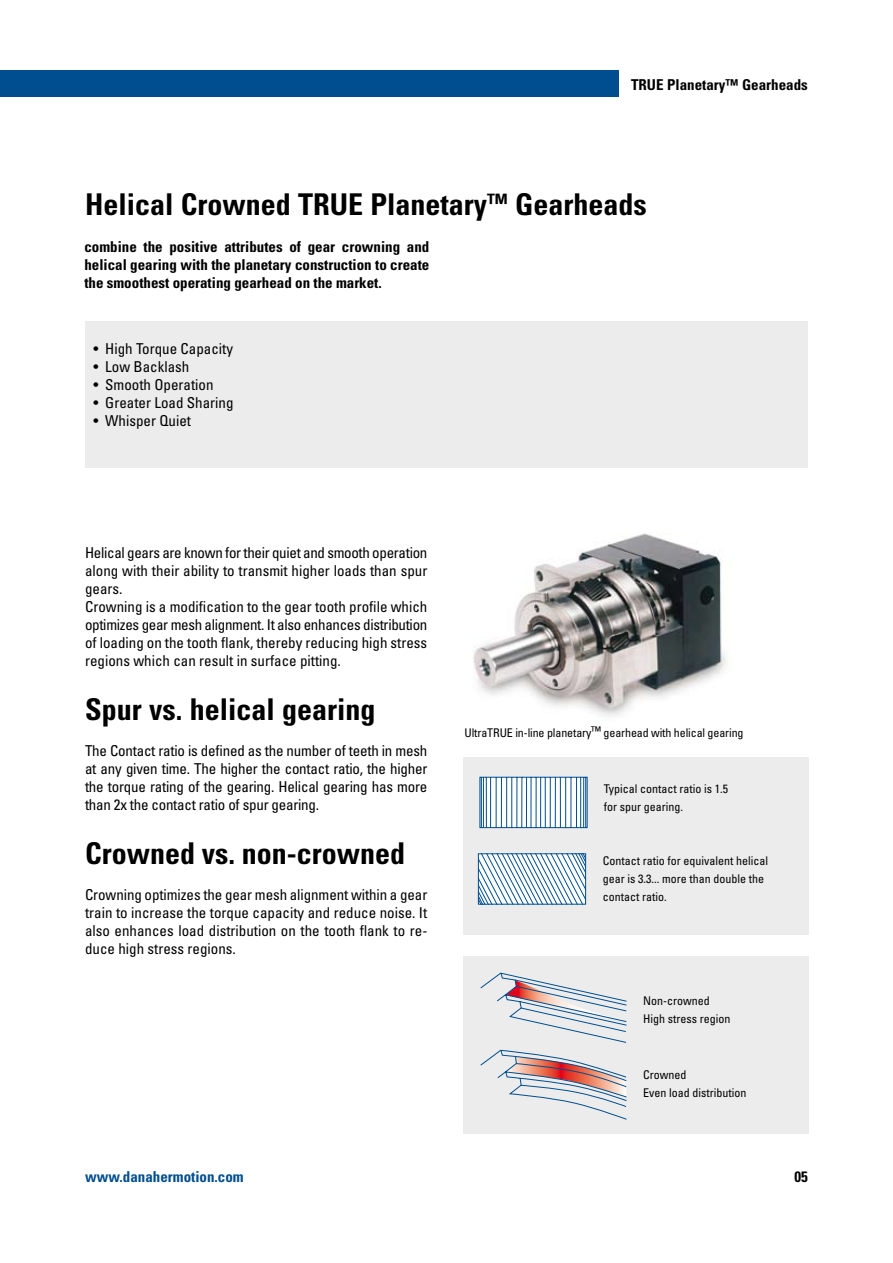
<style>
.page{position:relative;width:893px;height:1263px;background:#fff}
.page>*{position:absolute;margin:0;border:0;box-sizing:border-box;transform-origin:0 0}
.t1{font:700 condensed 30px "Univers";color:#000}
.t2{font:condensed 15px/18px "Univers";color:#000;text-align:justify}
.t3{font:700 condensed 15px/18px "Univers";color:#000;text-align:justify}
.t4{font:700 condensed 15px "Univers";color:#004e8f}
.t5{font:condensed 12px/18px "Univers";color:#000}
.s1{font-size:24px}
</style>
<div class="page">
<img style="left:473px;top:533px;width:254px;height:184px">
<div style="left:463px;top:758px;width:346px;height:177px;background:#ececed"></div>
<svg style="left:479px;top:776px;width:109px;height:52px;background:#bbcfe0"></svg>
<svg style="left:480px;top:855px;width:104px;height:47px;background:#c4d6e5"></svg>
<div style="left:478px;top:853px;width:108px;height:51px;border:1px solid #004e8f"></div>
<div style="left:463px;top:956px;width:346px;height:177px;background:#ececed"></div>
<svg style="left:480px;top:972px;width:147px;height:71px"></svg>
<svg style="left:480px;top:1049px;width:147px;height:71px"></svg>
<div style="left:86px;top:321px;width:722px;height:146px;background:#ececed"></div>
<div style="left:0;top:70px;width:619px;height:27px;background:#004e8f"></div>
<p class="t3" style="left:631px;top:75px;width:178px">TRUE Planetary™ Gearheads</p>
<h1 class="t1" style="left:85px;top:186px;width:563px">Helical Crowned TRUE Planetary<span class="s1">™</span> Gearheads</h1>
<p class="t3" style="left:84px;top:238px;width:347px">combine the positive attributes of gear crowning and helical gearing with the planetary construction to create the smoothest operating gearhead on the market.</p>
<p class="t2" style="left:94px;top:339px;width:141px">• High Torque Capacity</p>
<p class="t2" style="left:94px;top:357px;width:97px">• Low Backlash</p>
<p class="t2" style="left:94px;top:375px;width:121px">• Smooth Operation</p>
<p class="t2" style="left:94px;top:393px;width:141px">• Greater Load Sharing</p>
<p class="t2" style="left:94px;top:411px;width:99px">• Whisper Quiet</p>
<p class="t2" style="left:85px;top:543px;width:344px;text-align:left">Helical gears are known for their quiet and smooth operation along with their ability to transmit higher loads than spur gears.<br>Crowning is a modification to the gear tooth profile which optimizes gear mesh alignment. It also enhances distribution of loading on the tooth flank, thereby reducing high stress regions which can result in surface pitting.</p>
<h1 class="t1" style="left:85px;top:691px;width:292px">Spur vs. helical gearing</h1>
<p class="t2" style="left:85px;top:741px;width:344px">The Contact ratio is defined as the number of teeth in mesh at any given time. The higher the contact ratio, the higher the torque rating of the gearing. Helical gearing has more than 2x the contact ratio of spur gearing.</p>
<h1 class="t1" style="left:85px;top:835px;width:321px">Crowned vs. non-crowned</h1>
<p class="t2" style="left:85px;top:885px;width:344px">Crowning optimizes the gear mesh alignment within a gear train to increase the torque capacity and reduce noise. It also enhances load distribution on the tooth flank to re&shy;duce high stress regions.</p>
<p class="t5" style="left:465px;top:723px;width:280px">UltraTRUE in-line planetary™ gearhead with helical gearing</p>
<p class="t5" style="left:604px;top:779px;width:126px">Typical contact ratio is 1.5 for spur gearing.</p>
<p class="t5" style="left:603px;top:852px;width:167px">Contact ratio for equivalent helical gear is 3.3... more than double the contact ratio.</p>
<p class="t5" style="left:643px;top:991px;width:89px">Non-crowned<br>High stress region</p>
<p class="t5" style="left:643px;top:1066px;width:105px">Crowned<br>Even load distribution</p>
<p class="t4" style="left:85px;top:1168px;width:160px">www.danahermotion.com</p>
<p class="t3" style="left:795px;top:1168px;width:15px">05</p>
</div>
